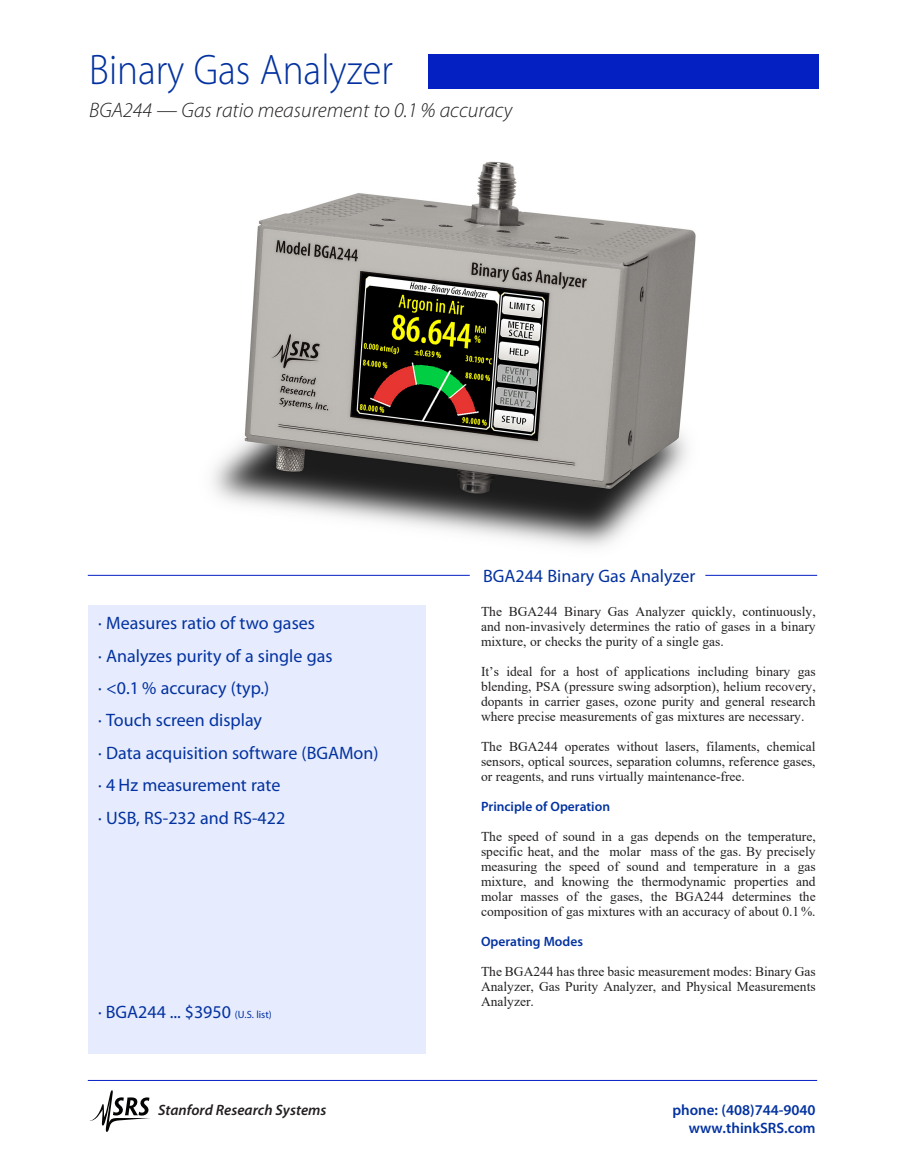
<style>
.page{position:relative;width:905px;height:1175px;background:#fff}
.page>*{position:absolute;margin:0;border:0;box-sizing:border-box;transform-origin:0 0}
.t1{font:300 42.9px "Myriad Pro";color:#0332a0;scale:.91 1}
.t2{font:italic 300 21px "Myriad Pro";color:#231f20}
.t3{font:18px "Myriad Pro";color:#0332a0}
.t4{font:600 15px/18px "Myriad Pro";color:#0332a0;text-align:right}
.t5{font:italic 600 15px "Myriad Pro";color:#231f20}
.t6{font:13.5px/15px "Times New Roman";color:#231f20;text-align:justify}
.t7{font:600 13.5px "Myriad Pro";color:#0332a0}
.s1{font-size:10.5px}
</style>
<div class="page">
<hr style="left:88px;top:1080px;width:729px;height:1px;background:#031fc2">
<svg style="left:89px;top:1090px;width:61px;height:41px"></svg>
<div style="left:88px;top:605px;width:337px;height:448px;background:#e6ecfd"></div>
<hr style="left:88px;top:575px;width:382px;height:1px;background:#031fc2">
<hr style="left:705px;top:575px;width:112px;height:1px;background:#031fc2">
<div style="left:429px;top:54px;width:391px;height:36px;background:#041fc2"></div>
<img style="left:212px;top:161px;width:484px;height:386px">
<p class="t1" style="left:89px;top:46px;width:335px">Binary Gas Analyzer</p>
<p class="t2" style="left:89px;top:99px;width:424px">BGA244 — Gas ratio measurement to 0.1 % accuracy</p>
<p class="t3" style="left:98px;top:612px;width:218px">· Measures ratio of two gases</p>
<p class="t3" style="left:98px;top:644px;width:236px">· Analyzes purity of a single gas</p>
<p class="t3" style="left:98px;top:677px;width:172px">· &lt;0.1 % accuracy (typ.)</p>
<p class="t3" style="left:98px;top:709px;width:165px">· Touch screen display</p>
<p class="t3" style="left:98px;top:741px;width:282px">· Data acquisition software (BGAMon)</p>
<p class="t3" style="left:98px;top:774px;width:183px">· 4 Hz measurement rate</p>
<p class="t3" style="left:98px;top:806px;width:188px">· USB, RS-232 and RS-422</p>
<p class="t3" style="left:98px;top:1001px;width:175px">· BGA244 ... $3950 <span class="s1">(U.S. list)</span></p>
<p class="t3" style="left:483px;top:565px;width:214px">BGA244 Binary Gas Analyzer</p>
<p class="t6" style="left:481px;top:603px;width:336px">The BGA244 Binary Gas Analyzer quickly, continuously, and non-invasively determines the ratio of gases in a binary mixture, or checks the purity of a single gas.</p>
<p class="t6" style="left:481px;top:663px;width:336px">It’s ideal for a host of applications including binary gas blending, PSA (pressure swing adsorption), helium recovery, dopants in carrier gases, ozone purity and general research where precise measurements of gas mixtures are necessary.</p>
<p class="t6" style="left:481px;top:738px;width:336px">The BGA244 operates without lasers, filaments, chemical sensors, optical sources, separation columns, reference gases, or reagents, and runs virtually maintenance-free.</p>
<p class="t7" style="left:481px;top:798px;width:131px">Principle of Operation</p>
<p class="t6" style="left:481px;top:828px;width:336px">The speed of sound in a gas depends on the temperature, specific heat, and the molar mass of the gas. By precisely measuring the speed of sound and temperature in a gas mixture, and knowing the thermodynamic properties and molar masses of the gases, the BGA244 determines the composition of gas mixtures with an accuracy of about 0.1%.</p>
<p class="t7" style="left:481px;top:933px;width:103px">Operating Modes</p>
<p class="t6" style="left:481px;top:963px;width:336px">The BGA244 has three basic measurement modes: Binary Gas Analyzer, Gas Purity Analyzer, and Physical Measurements Analyzer.</p>
<p class="t5" style="left:158px;top:1100px;width:170px">Stanford Research Systems</p>
<p class="t4" style="left:672px;top:1100px;width:145px">phone: (408)744-9040 www.thinkSRS.com</p>
</div>
